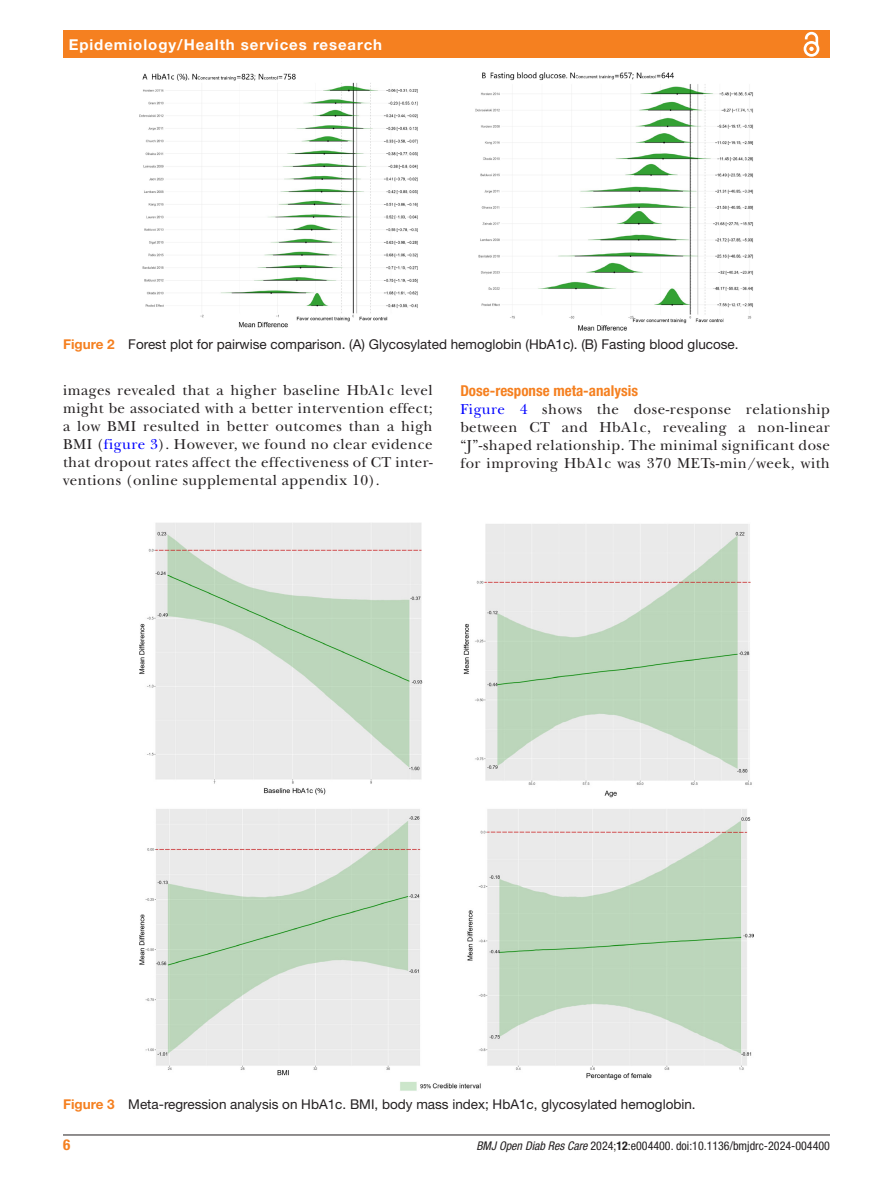
<style>
.page{position:relative;width:893px;height:1191px;background:#fff}
.page>*{position:absolute;margin:0;border:0;box-sizing:border-box;transform-origin:0 0}
.t1{font:15px/18px "New Baskerville";letter-spacing:.035em;color:#231f20;text-align:justify}
.t2{font:700 15px "Helvetica Neue LT Std";letter-spacing:.065em;color:#fff}
.t3{font:700 condensed 15px "Helvetica Neue LT Std";color:#f58020}
.t4{font:13.5px "Helvetica Neue LT Std";color:#231f20}
.t5{font:condensed 12px "Helvetica Neue LT Std";color:#231f20}
.s1{font-weight:700;color:#f58020}
.s2{color:#00f}
.s3{font-style:italic}
.s4{font-weight:700}
</style>
<div class="page">
<hr style="left:63px;top:1134px;width:767px;height:1px;background:#231f20">
<div style="left:63px;top:31px;width:767px;height:27px;background:#f58020"></div>
<svg style="left:803px;top:31px;width:17px;height:26px"></svg>
<img style="left:140px;top:73px;width:613px;height:258px">
<img style="left:140px;top:523px;width:613px;height:568px">
<p class="t2" style="left:69px;top:35px;width:315px">Epidemiology/Health services research</p>
<p class="t4" style="left:63px;top:336px;width:677px"><span class="s1">Figure 2</span> Forest plot for pairwise comparison. (A) Glycosylated hemoglobin (HbA1c). (B) Fasting blood glucose.</p>
<p class="t1" style="left:63px;top:382px;width:371px">images revealed that a higher baseline HbA1c level might be associated with a better intervention effect; a low BMI resulted in better outcomes than a high BMI (<span class="s2">figure 3</span>). However, we found no clear evidence that dropout rates affect the effectiveness of CT inter&shy;ventions (online supplemental appendix 10).</p>
<p class="t3" style="left:460px;top:381px;width:179px">Dose-response meta-analysis</p>
<p class="t1" style="left:460px;top:400px;width:371px"><span class="s2">Figure 4</span> shows the dose-response relationship between CT and HbA1c, revealing a non-linear “J”-shaped relationship. The minimal significant dose for improving HbA1c was 370 METs-min/week, with</p>
<p class="t4" style="left:63px;top:1096px;width:634px"><span class="s1">Figure 3</span> Meta-regression analysis on HbA1c. BMI, body mass index; HbA1c, glycosylated hemoglobin.</p>
<p class="t3" style="left:63px;top:1135px;width:9px">6</p>
<p class="t5" style="left:476px;top:1138px;width:355px"><span class="s3">BMJ Open Diab Res Care</span> 2024;<span class="s4">12</span>:e004400. doi:10.1136/bmjdrc-2024-004400</p>
</div>
